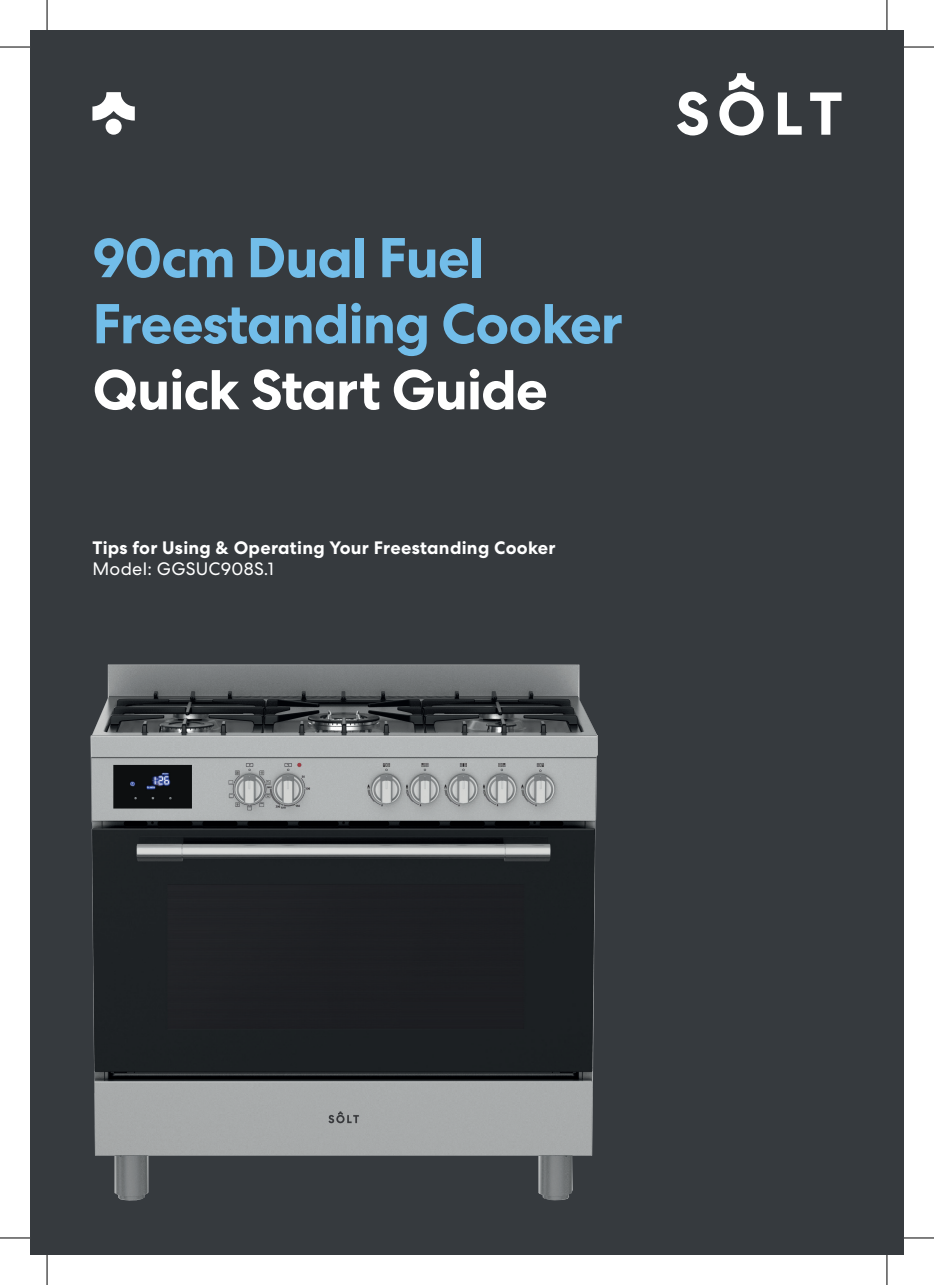
<style>
.page{position:relative;width:934px;height:1285px;background:#fff}
.page>*{position:absolute;margin:0;border:0;box-sizing:border-box;transform-origin:0 0}
.t1{font:700 56px/66px "Centra No 2";letter-spacing:-.02em;color:#72bde9}
.t2{font:700 56px "Centra No 2";letter-spacing:-.02em;color:#fff}
.t3{font:700 18px "Centra No 2";letter-spacing:.015em;color:#fff}
.t4{font:18px "Centra No 2";letter-spacing:.015em;color:#fff}
</style>
<div class="page">
<div style="left:30px;top:30px;width:873px;height:1225px;background:#363a3e"></div>
<svg style="left:677px;top:92px;width:30px;height:43px"></svg>
<svg style="left:777px;top:92px;width:24px;height:43px"></svg>
<svg style="left:810px;top:92px;width:31px;height:43px"></svg>
<svg style="left:719px;top:73px;width:44px;height:62px"></svg>
<div style="left:105px;top:119px;width:17px;height:16px;background:#fff;border-radius:50%"></div>
<svg style="left:92px;top:92px;width:43px;height:29px"></svg>
<img style="left:90px;top:664px;width:508px;height:537px">
<hr style="left:0;top:47px;width:30px;height:1px;background:#000">
<hr style="left:903px;top:47px;width:30px;height:1px;background:#000">
<hr style="left:0;top:1237px;width:30px;height:1px;background:#000">
<hr style="left:903px;top:1237px;width:30px;height:1px;background:#000">
<hr style="left:47px;top:0;width:1px;height:30px;background:#000">
<hr style="left:47px;top:1255px;width:1px;height:30px;background:#000">
<hr style="left:886px;top:0;width:1px;height:30px;background:#000">
<hr style="left:886px;top:1255px;width:1px;height:30px;background:#000">
<h1 class="t1" style="left:92px;top:226px;width:531px">90cm Dual Fuel<br>Freestanding Cooker</h1>
<h1 class="t2" style="left:92px;top:357px;width:456px">Quick Start Guide</h1>
<p class="t3" style="left:92px;top:536px;width:464px">Tips for Using &amp; Operating Your Freestanding Cooker</p>
<p class="t4" style="left:92px;top:558px;width:183px">Model: GGSUC908S.1</p>
</div>
